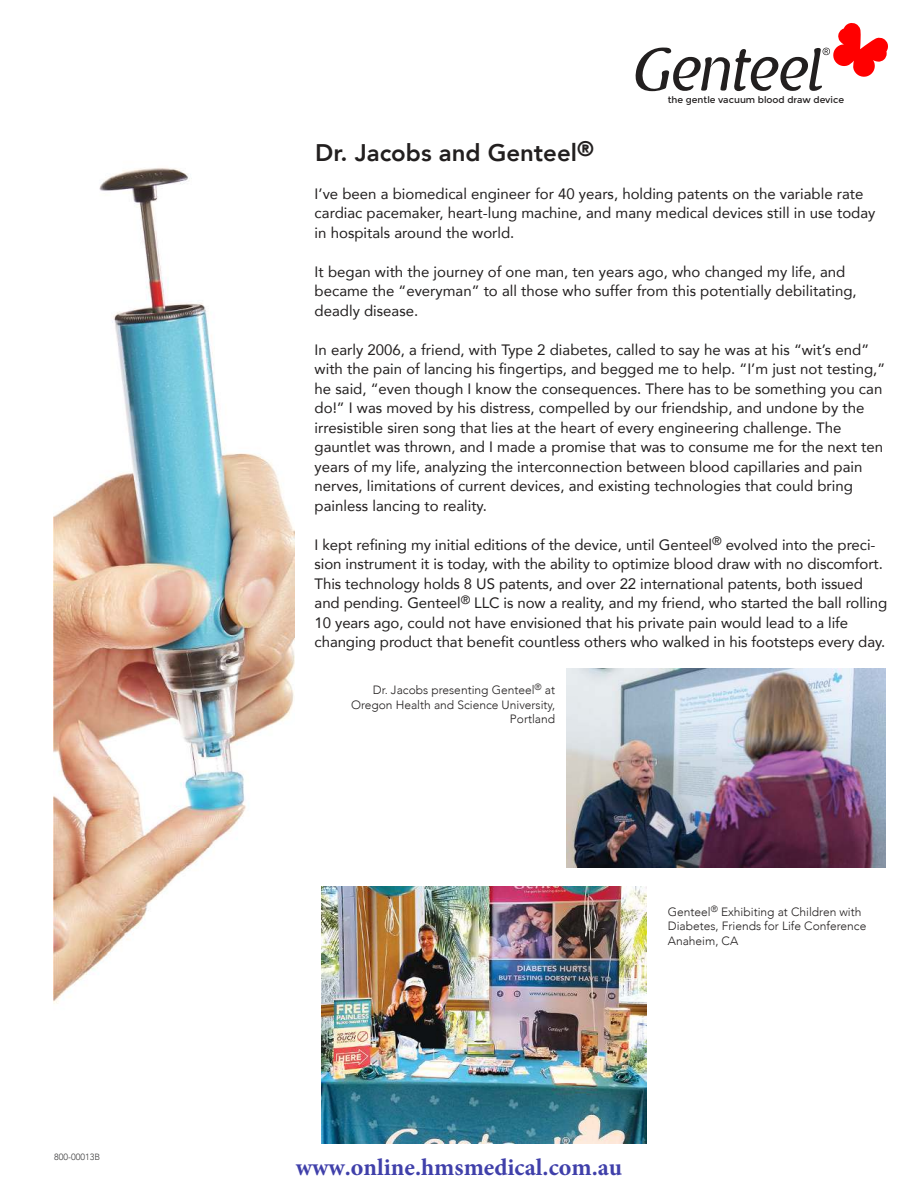
<style>
.page{position:relative;width:918px;height:1188px;background:#fff}
.page>*{position:absolute;margin:0;border:0;box-sizing:border-box;transform-origin:0 0}
.t1{font:700 24px "Minion Pro";color:#4040aa}
.t2{font:800 24px "Avenir";color:#221f1f}
.t3{font:15px/19.5px "Avenir";color:#221f1f}
.t4{font:300 12px/14.4px "Avenir";color:#221f1f;text-align:right}
.t5{font:9.3px "Montserrat";color:#221f1f}
.t6{font:300 9px "Avenir";color:#404041}
</style>
<div class="page">
<img style="left:567px;top:668px;width:319px;height:200px">
<img style="left:321px;top:887px;width:326px;height:256px">
<svg style="left:635px;top:23px;width:253px;height:68px"></svg>
<img style="left:54px;top:168px;width:240px;height:836px">
<p class="t6" style="left:54px;top:1154px;width:48px">800-00013B</p>
<p class="t5" style="left:668px;top:96px;width:178px">the gentle vacuum blood draw device</p>
<h1 class="t2" style="left:315px;top:134px;width:280px">Dr. Jacobs and Genteel<sup>®</sup></h1>
<p class="t3" style="left:315px;top:185px;width:562px">I’ve been a biomedical engineer for 40 years, holding patents on the variable rate cardiac pacemaker, heart-lung machine, and many medical devices still in use today in hospitals around the world.</p>
<p class="t3" style="left:315px;top:263px;width:544px">It began with the journey of one man, ten years ago, who changed my life, and became the “everyman” to all those who suffer from this potentially debilitating, deadly disease.</p>
<p class="t3" style="left:315px;top:341px;width:572px">In early 2006, a friend, with Type 2 diabetes, called to say he was at his “wit’s end” with the pain of lancing his fingertips, and begged me to help. “I’m just not testing,” he said, “even though I know the consequences. There has to be something you can do!” I was moved by his distress, compelled by our friendship, and undone by the irresistible siren song that lies at the heart of every engineering challenge. The gauntlet was thrown, and I made a promise that was to consume me for the next ten years of my life, analyzing the interconnection between blood capillaries and pain nerves, limitations of current devices, and existing technologies that could bring painless lancing to reality.</p>
<p class="t3" style="left:315px;top:536px;width:574px">I kept refining my initial editions of the device, until Genteel<sup>®</sup> evolved into the preci&shy;sion instrument it is today, with the ability to optimize blood draw with no discomfort.<br>This technology holds 8 US patents, and over 22 international patents, both issued and pending. Genteel<sup>®</sup> LLC is now a reality, and my friend, who started the ball rolling 10 years ago, could not have envisioned that his private pain would lead to a life changing product that benefit countless others who walked in his footsteps every day.</p>
<p class="t4" style="left:351px;top:684px;width:206px">Dr. Jacobs presenting Genteel<sup>®</sup> at<br>Oregon Health and Science University,<br>Portland</p>
<p class="t4" style="left:668px;top:906px;width:200px;text-align:left">Genteel<sup>®</sup> Exhibiting at Children with<br>Diabetes, Friends for Life Conference<br>Anaheim, CA</p>
<h1 class="t1" style="left:296px;top:1150px;width:328px">www.online.hmsmedical.com.au</h1>
</div>
